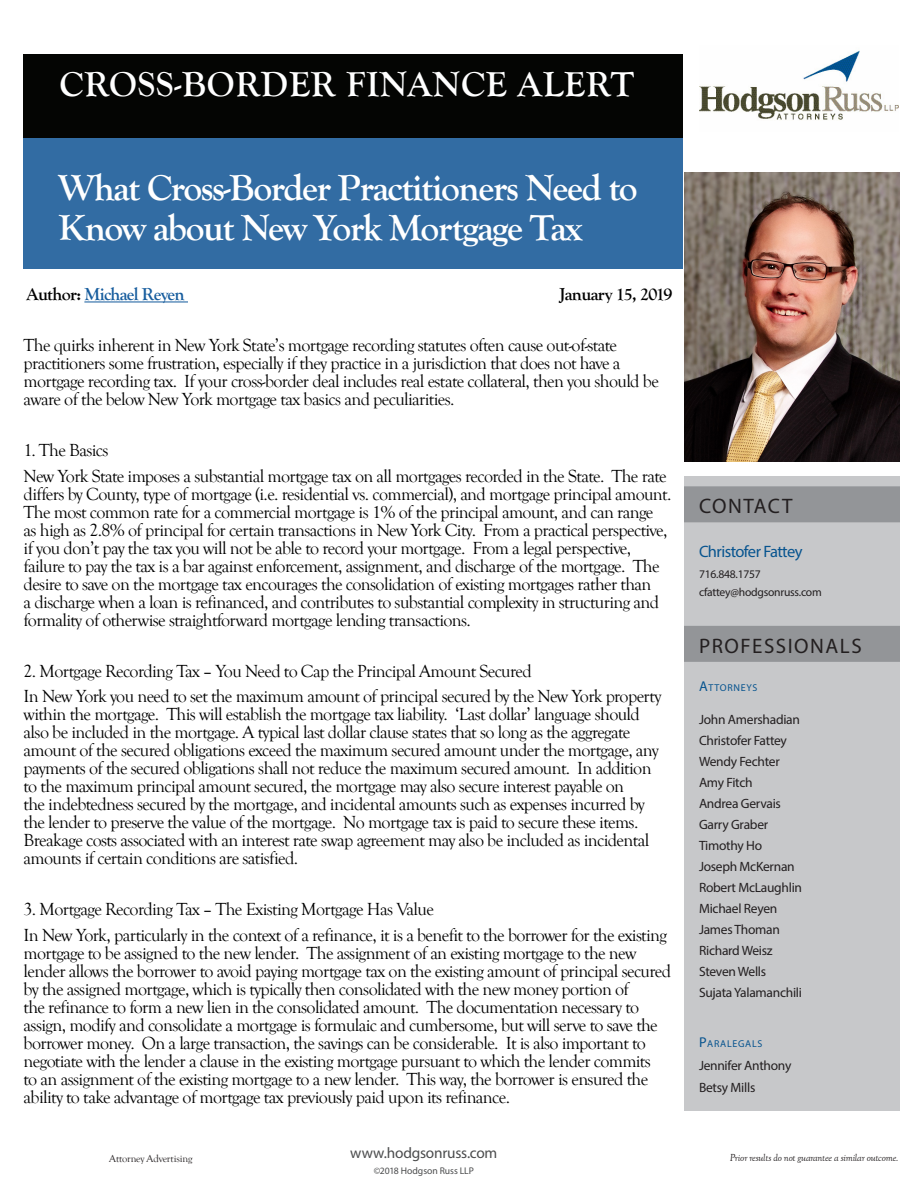
<style>
.page{position:relative;width:918px;height:1188px;background:#fff}
.page>*{position:absolute;margin:0;border:0;box-sizing:border-box;transform-origin:0 0}
.Body{font:700 37.5px/40.5px "Goudy Old Style T";letter-spacing:-.035em;color:#fff}
.t1{font:700 36px "Goudy Old Style T";letter-spacing:.02em;color:#fff}
.Callout_Head_with_Ru{font:21px "Myriad Pro";letter-spacing:.07em;color:#231f20}
.Body-2{font:18px/18px "Goudy Old Style T";letter-spacing:-.035em;color:#000}
.Body-3{font:700 18px "Goudy Old Style T";letter-spacing:-.035em;color:#175d9e}
.Body-4{font:700 18px "Goudy Old Style T";letter-spacing:-.035em;color:#000}
.Contact_Name{font:16.5px "Myriad Pro";letter-spacing:-.035em;color:#07548f}
.t2{font:15.3px "Myriad Pro";letter-spacing:-.015em;color:#4b4c4d}
.Profs_Names{font:13.5px "Myriad Pro";letter-spacing:-.02em;color:#231f20}
.Offices_Small_Black{font:11.7px/18px "Myriad Pro";letter-spacing:-.02em;color:#231f20}
.t3{font:italic 10.5px "Goudy Old Style T";letter-spacing:-.015em;color:#231f20}
.t4{font:10.5px "Goudy Old Style T";letter-spacing:-.015em;color:#231f20}
.Profs_Names-2{font:10.05px "Myriad Pro";letter-spacing:.07em;color:#07548f}
.Callout_Head_with_Ru-2{font:10.05px "Myriad Pro";letter-spacing:.07em;color:#07548f}
.t5{font:9.75px "Myriad Pro";letter-spacing:-.005em;color:#4b4c4d}
.s1{color:#000}
.s2{font-size:14.25px}
</style>
<div class="page">
<img style="left:699px;top:50px;width:199px;height:70px">
<div style="left:24px;top:137px;width:659px;height:132px;background:#326ca3"></div>
<div style="left:24px;top:54px;width:659px;height:83px;background:#040503"></div>
<div style="left:684px;top:487px;width:216px;height:623px;background:#c7c8ca"></div>
<div style="left:684px;top:486px;width:216px;height:36px;background:#939598"></div>
<div style="left:684px;top:626px;width:216px;height:36px;background:#939598"></div>
<hr style="left:84px;top:301px;width:104px;height:1px;background:#175d9e">
<img style="left:684px;top:172px;width:216px;height:290px">
<p class="t1" style="left:60px;top:64px;width:576px">CROSS-BORDER FINANCE ALERT</p>
<p class="Body" style="left:58px;top:168px;width:581px">What Cross-Border Practitioners Need to<br>Know about New York Mortgage Tax</p>
<p class="Body-3" style="left:27px;top:284px;width:160px"><span class="s1">Author:</span> Michael Reyen</p>
<p class="Body-4" style="left:560px;top:284px;width:115px">January 15, 2019</p>
<p class="Body-2" style="left:24px;top:337px;width:637px">The quirks inherent in New York State’s mortgage recording statutes often cause out-of-state practitioners some frustration, especially if they practice in a jurisdiction that does not have a mortgage recording tax. If your cross-border deal includes real estate collateral, then you should be aware of the below New York mortgage tax basics and peculiarities.</p>
<p class="Body-2" style="left:24px;top:442px;width:86px">1. The Basics</p>
<p class="Body-2" style="left:24px;top:467px;width:649px">New York State imposes a substantial mortgage tax on all mortgages recorded in the State. The rate differs by County, type of mortgage (i.e. residential vs. commercial), and mortgage principal amount.<br>The most common rate for a commercial mortgage is 1% of the principal amount, and can range<br>as high as 2.8% of principal for certain transactions in New York City. From a practical perspective, if you don’t pay the tax you will not be able to record your mortgage. From a legal perspective, failure to pay the tax is a bar against enforcement, assignment, and discharge of the mortgage. The desire to save on the mortgage tax encourages the consolidation of existing mortgages rather than<br>a discharge when a loan is refinanced, and contributes to substantial complexity in structuring and formality of otherwise straightforward mortgage lending transactions.</p>
<p class="Body-2" style="left:24px;top:662px;width:510px">2. Mortgage Recording Tax – You Need to Cap the Principal Amount Secured</p>
<p class="Body-2" style="left:24px;top:688px;width:639px">In New York you need to set the maximum amount of principal secured by the New York property within the mortgage. This will establish the mortgage tax liability. ‘Last dollar’ language should also be included in the mortgage. A typical last dollar clause states that so long as the aggregate amount of the secured obligations exceed the maximum secured amount under the mortgage, any payments of the secured obligations shall not reduce the maximum secured amount. In addition to the maximum principal amount secured, the mortgage may also secure interest payable on<br>the indebtedness secured by the mortgage, and incidental amounts such as expenses incurred by the lender to preserve the value of the mortgage. No mortgage tax is paid to secure these items.<br>Breakage costs associated with an interest rate swap agreement may also be included as incidental amounts if certain conditions are satisfied.</p>
<p class="Body-2" style="left:24px;top:901px;width:412px">3. Mortgage Recording Tax – The Existing Mortgage Has Value</p>
<p class="Body-2" style="left:24px;top:926px;width:649px">In New York, particularly in the context of a refinance, it is a benefit to the borrower for the existing mortgage to be assigned to the new lender. The assignment of an existing mortgage to the new lender allows the borrower to avoid paying mortgage tax on the existing amount of principal secured by the assigned mortgage, which is typically then consolidated with the new money portion of<br>the refinance to form a new lien in the consolidated amount. The documentation necessary to assign, modify and consolidate a mortgage is formulaic and cumbersome, but will serve to save the borrower money. On a large transaction, the savings can be considerable. It is also important to negotiate with the lender a clause in the existing mortgage pursuant to which the lender commits<br>to an assignment of the existing mortgage to a new lender. This way, the borrower is ensured the ability to take advantage of mortgage tax previously paid upon its refinance.</p>
<p class="t4" style="left:109px;top:1153px;width:85px">Attorney Advertising</p>
<p class="t2" style="left:350px;top:1144px;width:149px">www.hodgsonruss.com</p>
<p class="t5" style="left:374px;top:1165px;width:102px">©2018 Hodgson Russ LLP</p>
<p class="Callout_Head_with_Ru" style="left:699px;top:493px;width:95px">CONTACT</p>
<p class="Contact_Name" style="left:699px;top:541px;width:105px">Christofer Fattey</p>
<p class="Offices_Small_Black" style="left:699px;top:565px;width:124px">716.848.1757 cfattey@hodgsonruss.com</p>
<p class="Callout_Head_with_Ru" style="left:699px;top:633px;width:164px">PROFESSIONALS</p>
<p class="Callout_Head_with_Ru-2" style="left:699px;top:682px;width:60px"><span class="s2">A</span>TTORNEYS</p>
<p class="Profs_Names" style="left:699px;top:711px;width:102px">John Amershadian</p>
<p class="Profs_Names" style="left:699px;top:732px;width:89px">Christofer Fattey</p>
<p class="Profs_Names" style="left:699px;top:753px;width:82px">Wendy Fechter</p>
<p class="Profs_Names" style="left:699px;top:774px;width:55px">Amy Fitch</p>
<p class="Profs_Names" style="left:699px;top:795px;width:83px">Andrea Gervais</p>
<p class="Profs_Names" style="left:699px;top:816px;width:71px">Garry Graber</p>
<p class="Profs_Names" style="left:699px;top:837px;width:65px">Timothy Ho</p>
<p class="Profs_Names" style="left:699px;top:858px;width:97px">Joseph McKernan</p>
<p class="Profs_Names" style="left:699px;top:879px;width:105px">Robert McLaughlin</p>
<p class="Profs_Names" style="left:699px;top:900px;width:80px">Michael Reyen</p>
<p class="Profs_Names" style="left:699px;top:921px;width:82px">James Thoman</p>
<p class="Profs_Names" style="left:699px;top:942px;width:75px">Richard Weisz</p>
<p class="Profs_Names" style="left:699px;top:963px;width:69px">Steven Wells</p>
<p class="Profs_Names" style="left:699px;top:984px;width:105px">Sujata Yalamanchili</p>
<p class="Profs_Names-2" style="left:699px;top:1038px;width:65px"><span class="s2">P</span>ARALEGALS</p>
<p class="Profs_Names" style="left:699px;top:1057px;width:94px">Jennifer Anthony</p>
<p class="Profs_Names" style="left:699px;top:1079px;width:58px">Betsy Mills</p>
<p class="t3" style="left:730px;top:1152px;width:170px">Prior results do not guarantee a similar outcome.</p>
</div>
